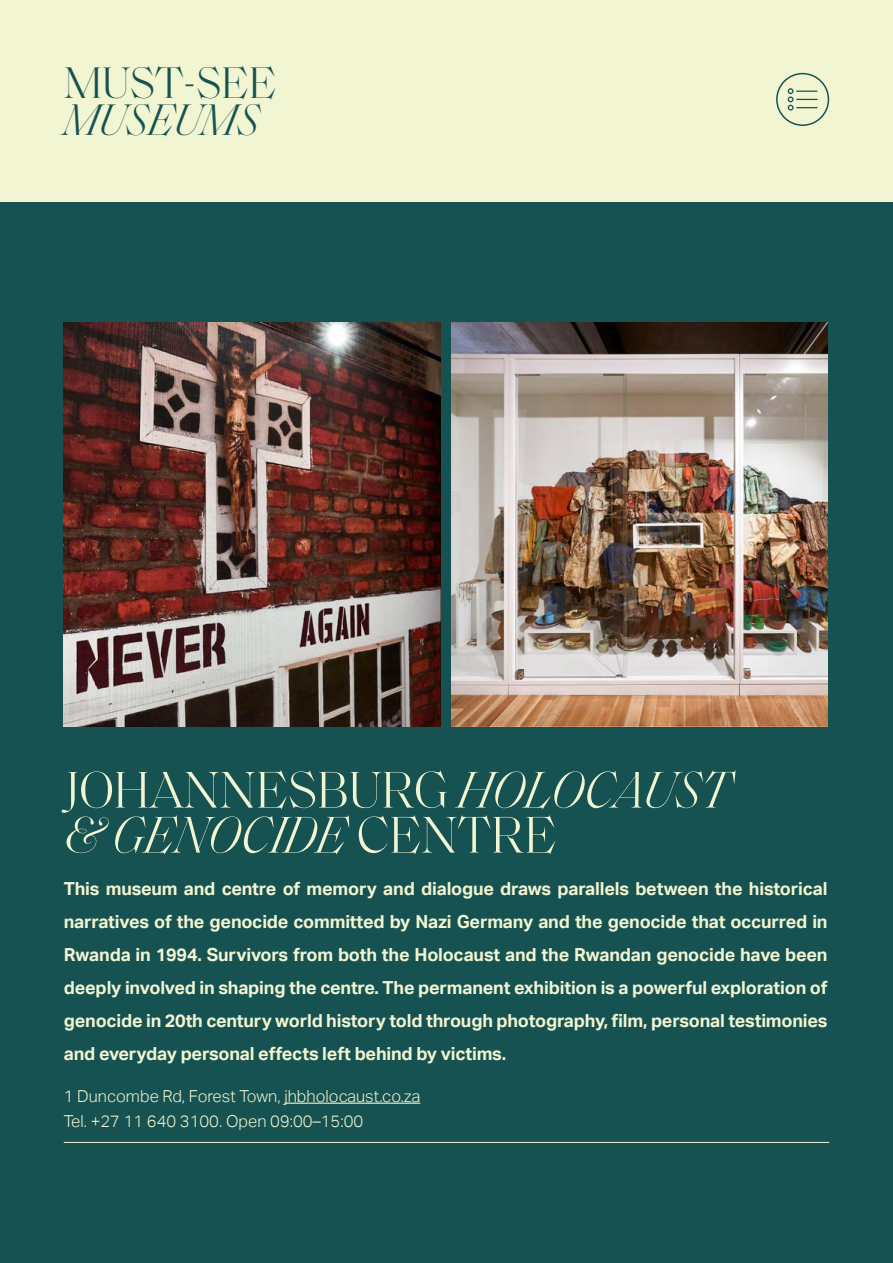
<style>
.page{position:relative;width:893px;height:1263px;background:#fff}
.page>*{position:absolute;margin:0;border:0;box-sizing:border-box;transform-origin:0 0}
.t1{font:300 52.5px/45px "Saol Display";color:#f2f5d1}
.t2{font:300 45px "Saol Display";color:#175252}
.t3{font:italic 300 45px "Saol Display";color:#175252}
.t4{font:700 18px/33px "Aktiv Grotesk";letter-spacing:-.01em;color:#f2f5d1;text-align:justify}
.t5{font:300 16.5px/25.5px "Aktiv Grotesk";color:#f2f5d1}
.s1{font-style:italic}
</style>
<div class="page">
<div style="left:0;top:202px;width:893px;height:1061px;background:#175252"></div>
<hr style="left:284px;top:1102px;width:136px;height:2px;background:#f2f5d1">
<hr style="left:64px;top:1142px;width:765px;height:1px;background:#f2f5d1">
<img style="left:64px;top:322px;width:376px;height:404px">
<img style="left:451px;top:322px;width:377px;height:404px">
<div style="left:0;top:0;width:893px;height:202px;background:#f2f5d1"></div>
<div style="left:776px;top:73px;width:53px;height:53px;border:2px solid #175252;border-radius:50%"></div>
<svg style="left:788px;top:88px;width:29px;height:23px"></svg>
<h2 class="t2" style="left:64px;top:50px;width:214px">MUST-SEE</h2>
<h2 class="t3" style="left:64px;top:88px;width:197px">MUSEUMS</h2>
<h1 class="t1" style="left:64px;top:764px;width:668px">JOHANNESBURG <span class="s1">HOLOCAUST &amp; GENOCIDE</span> CENTRE</h1>
<p class="t4" style="left:64px;top:872px;width:765px">This museum and centre of memory and dialogue draws parallels between the historical narratives of the genocide committed by Nazi Germany and the genocide that occurred in Rwanda in 1994. Survivors from both the Holocaust and the Rwandan genocide have been deeply involved in shaping the centre. The permanent exhibition is a powerful exploration of genocide in 20th century world history told through photography, film, personal testimonies and everyday personal effects left behind by victims.</p>
<p class="t5" style="left:64px;top:1083px;width:358px">1 Duncombe Rd, Forest Town, jhbholocaust.co.za<br>Tel. +27 11 640 3100. Open 09:00–15:00</p>
</div>
